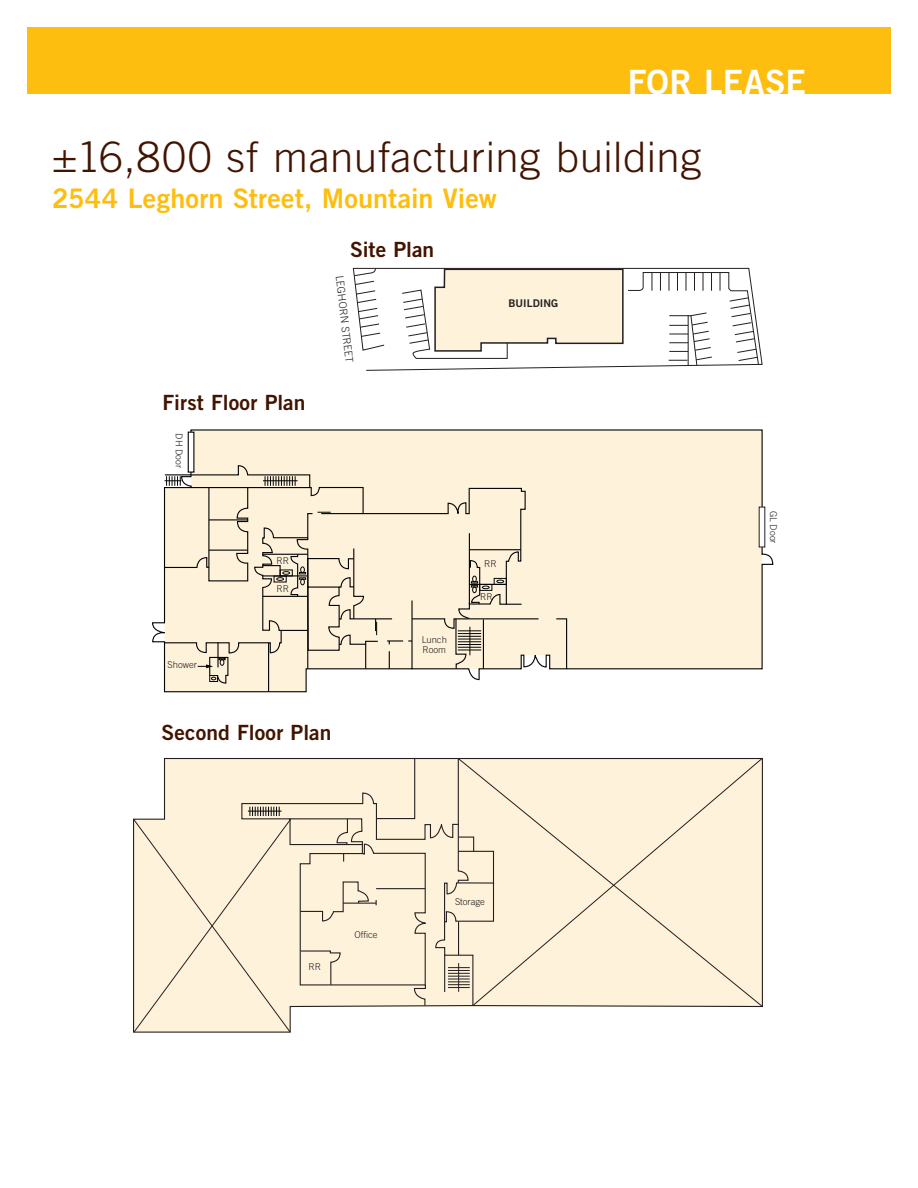
<style>
.page{position:relative;width:918px;height:1188px;background:#fff}
.page>*{position:absolute;margin:0;border:0;box-sizing:border-box;transform-origin:0 0}
.t1{font:300 42px "Trade Gothic";letter-spacing:.02em;color:#421400}
.t2{font:33.45px "Trade Gothic Bold Two";letter-spacing:.01em;color:#fff}
.t3{font:27px "Trade Gothic Bold Two";letter-spacing:.005em;color:#febe10}
.t4{font:21px "Trade Gothic Bold Two";color:#421400}
.t5{font:300 10.65px "Trade Gothic";color:#231f20}
.t6{font:10.65px "Trade Gothic Bold Two";color:#231f20}
.t7{font:300 9.45px/10.5px "Trade Gothic";color:#231f20}
</style>
<div class="page">
<div style="left:27px;top:27px;width:864px;height:67px;background:#febe10"></div>
<svg style="left:353px;top:268px;width:410px;height:103px"></svg>
<div style="left:190px;top:429px;width:573px;height:45px;background:#fff2da"></div>
<svg style="left:152px;top:465px;width:261px;height:228px"></svg>
<div style="left:188px;top:432px;width:6px;height:40px;background:#fff"></div>
<hr style="left:268px;top:643px;width:1px;height:49px;background:#040505">
<div style="left:188px;top:432px;width:6px;height:41px;border:1px solid #040505"></div>
<svg style="left:163px;top:474px;width:611px;height:210px;background:#f3e8d3"></svg>
<svg style="left:133px;top:758px;width:324px;height:275px;background:#f5e9d4"></svg>
<svg style="left:457px;top:758px;width:306px;height:250px;background:#e6dbc8"></svg>
<div style="left:472px;top:758px;width:291px;height:249px;background:#fff2da"></div>
<h2 class="t2" style="left:628px;top:61px;width:180px">FOR LEASE</h2>
<h1 class="t1" style="left:52px;top:132px;width:651px">±16,800 sf manufacturing building</h1>
<h3 class="t3" style="left:52px;top:181px;width:446px">2544 Leghorn Street, Mountain View</h3>
<h3 class="t4" style="left:163px;top:389px;width:144px">First Floor Plan</h3>
<p class="t7" style="left:184px;top:433px;width:36px;rotate:90deg">DH Door</p>
<h3 class="t4" style="left:350px;top:237px;width:86px">Site Plan</h3>
<p class="t5" style="left:345px;top:275px;width:89px;rotate:83deg">LEGHORN STREET</p>
<p class="t6" style="left:509px;top:297px;width:51px">BUILDING</p>
<p class="t7" style="left:168px;top:659px;width:31px">Shower</p>
<p class="t7" style="left:276px;top:555px;width:14px">RR</p>
<p class="t7" style="left:276px;top:583px;width:14px">RR</p>
<h3 class="t4" style="left:161px;top:720px;width:172px">Second Floor Plan</h3>
<p class="t7" style="left:422px;top:634px;width:27px">Lunch<br>Room</p>
<p class="t7" style="left:484px;top:559px;width:14px">RR</p>
<p class="t7" style="left:480px;top:591px;width:14px">RR</p>
<p class="t7" style="left:309px;top:961px;width:14px">RR</p>
<p class="t7" style="left:355px;top:929px;width:25px">Office</p>
<p class="t7" style="left:455px;top:896px;width:31px">Storage</p>
<p class="t7" style="left:779px;top:511px;width:34px;rotate:90deg">GL Door</p>
</div>
